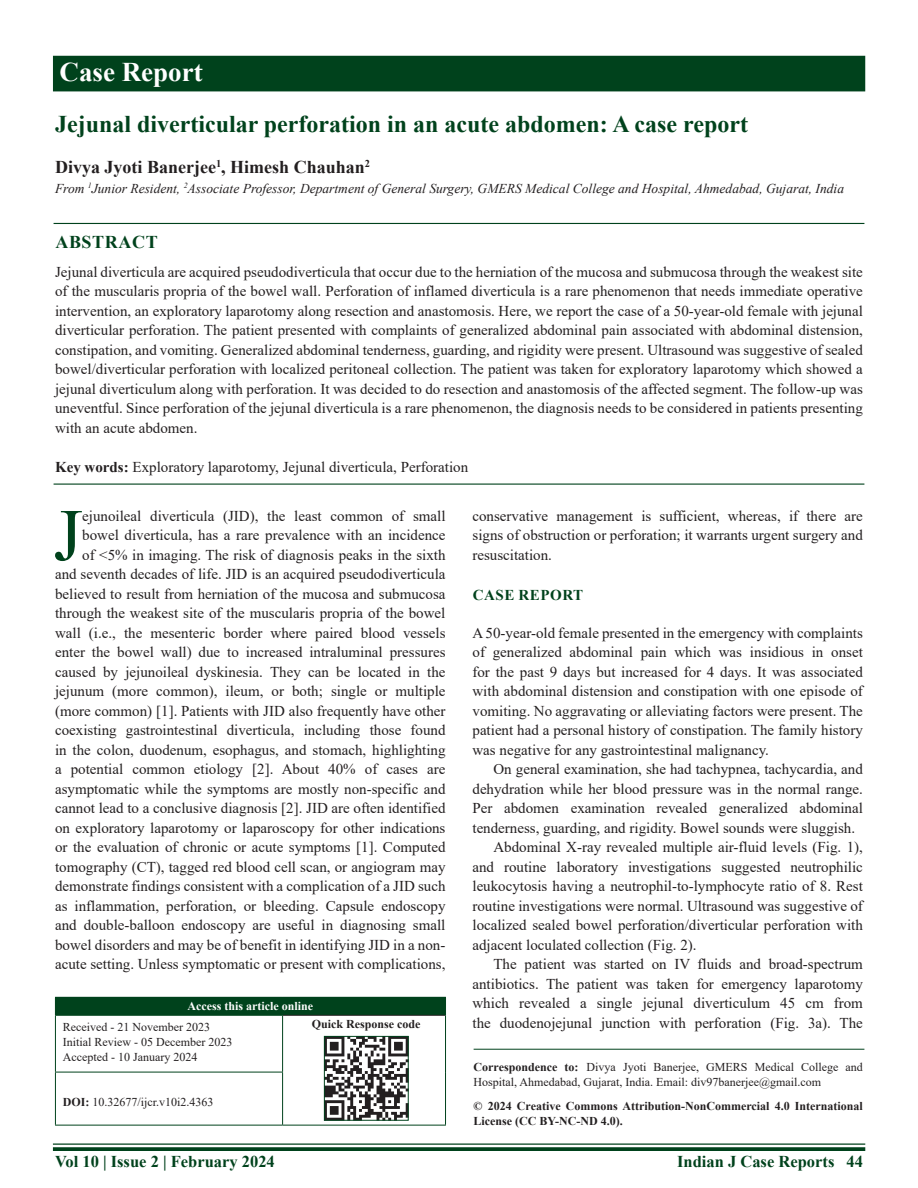
<style>
.page{position:relative;width:918px;height:1188px;background:#fff}
.page>*{position:absolute;margin:0;border:0;box-sizing:border-box;transform-origin:0 0}
.DROP_CAP_TX{font:73.95px "Times New Roman";color:#00421c}
.AH{font:700 27px "Times New Roman";color:#fff}
.AT{font:700 24px "Times New Roman";color:#00421c}
.AU{font:700 18px "Times New Roman";color:#231f20}
.ABSH{font:700 18px "Times New Roman";letter-spacing:.035em;color:#00421c}
.RF{font:700 16.5px "Times New Roman";color:#00421c}
.DROP_CAP_TX-2{font:15px/19.5px "Times New Roman";color:#231f20;text-align:right}
.ABS{font:15px/19.5px "Times New Roman";color:#231f20;text-align:justify}
.TX{font:15px/19.5px "Times New Roman";color:#231f20;text-align:justify}
.TXFL{font:15px/19.5px "Times New Roman";color:#231f20;text-align:justify}
.KWD{font:15px "Times New Roman";color:#231f20}
.t1{font:700 15px "Times New Roman";letter-spacing:.035em;color:#00421c}
.AFF{font:italic 13.5px "Times New Roman";color:#231f20}
.ADD{font:12px/15px "Times New Roman";color:#231f20}
.CR{font:700 12px/15px "Times New Roman";color:#231f20}
.HIS{font:12px/15px "Times New Roman";color:#231f20}
.DOI{font:12px "Times New Roman";color:#231f20}
.AAO{font:700 12px "Times New Roman";color:#fff}
.QR{font:700 12px "Times New Roman";color:#231f20}
.s1{font-weight:700}
</style>
<div class="page">
<hr style="left:53px;top:1143px;width:812px;height:2px;background:#00421c">
<svg style="left:53px;top:1147px;width:812px;height:4px;fill:#00421c"></svg>
<div style="left:53px;top:56px;width:812px;height:35px;background:#00421c"></div>
<hr style="left:54px;top:223px;width:810px;height:1px;background:#00421c">
<hr style="left:54px;top:484px;width:810px;height:1px;background:#00421c">
<div style="left:55px;top:997px;width:391px;height:18px;background:#00421c"></div>
<hr style="left:283px;top:1015px;width:162px;height:1px;background:#231f20">
<hr style="left:55px;top:1016px;width:1px;height:56px;background:#00421c">
<hr style="left:55px;top:1015px;width:228px;height:1px;background:#00421c">
<hr style="left:282px;top:1016px;width:1px;height:56px;background:#00421c">
<hr style="left:445px;top:1015px;width:1px;height:57px;background:#00421c">
<hr style="left:445px;top:1072px;width:1px;height:53px;background:#00421c">
<hr style="left:55px;top:1072px;width:1px;height:53px;background:#00421c">
<hr style="left:55px;top:1072px;width:228px;height:1px;background:#00421c">
<hr style="left:55px;top:1125px;width:228px;height:1px;background:#00421c">
<hr style="left:282px;top:1072px;width:1px;height:53px;background:#00421c">
<hr style="left:283px;top:1125px;width:163px;height:1px;background:#00421c">
<img style="left:326px;top:1038px;width:80px;height:80px">
<div style="left:324px;top:1036px;width:84px;height:84px;border:1px solid #00421c"></div>
<hr style="left:474px;top:1049px;width:390px;height:1px;background:#00421c">
<p class="AH" style="left:60px;top:52px;width:145px">Case Report</p>
<p class="AT" style="left:55px;top:106px;width:695px">Jejunal diverticular perforation in an acute abdomen: A case report</p>
<p class="AU" style="left:55px;top:154px;width:316px">Divya Jyoti Banerjee<sup>1</sup>, Himesh Chauhan<sup>2</sup></p>
<p class="AFF" style="left:55px;top:179px;width:791px">From <sup>1</sup>Junior Resident, <sup>2</sup>Associate Professor, Department of General Surgery, GMERS Medical College and Hospital, Ahmedabad, Gujarat, India</p>
<p class="ABSH" style="left:55px;top:229px;width:104px">ABSTRACT</p>
<p class="ABS" style="left:55px;top:261px;width:809px">Jejunal diverticula are acquired pseudodiverticula that occur due to the herniation of the mucosa and submucosa through the weakest site of the muscularis propria of the bowel wall. Perforation of inflamed diverticula is a rare phenomenon that needs immediate operative intervention, an exploratory laparotomy along resection and anastomosis. Here, we report the case of a 50-year-old female with jejunal diverticular perforation. The patient presented with complaints of generalized abdominal pain associated with abdominal distension, constipation, and vomiting. Generalized abdominal tenderness, guarding, and rigidity were present. Ultrasound was suggestive of sealed bowel/diverticular perforation with localized peritoneal collection. The patient was taken for exploratory laparotomy which showed a jejunal diverticulum along with perforation. It was decided to do resection and anastomosis of the affected segment. The follow-up was uneventful. Since perforation of the jejunal diverticula is a rare phenomenon, the diagnosis needs to be considered in patients presenting with an acute abdomen.</p>
<p class="KWD" style="left:55px;top:456px;width:415px"><span class="s1">Key words:</span> Exploratory laparotomy, Jejunal diverticula, Perforation</p>
<p class="DROP_CAP_TX-2" style="left:55px;top:506px;width:392px">ejunoileal diverticula (JID), the least common of small bowel diverticula, has a rare prevalence with an incidence<br>of &lt;5% in imaging. The risk of diagnosis peaks in the sixth<br>and seventh decades of life. JID is an acquired pseudodiverticula believed to result from herniation of the mucosa and submucosa through the weakest site of the muscularis propria of the bowel wall (i.e., the mesenteric border where paired blood vessels enter the bowel wall) due to increased intraluminal pressures caused by jejunoileal dyskinesia. They can be located in the jejunum (more common), ileum, or both; single or multiple (more common) [1]. Patients with JID also frequently have other coexisting gastrointestinal diverticula, including those found in the colon, duodenum, esophagus, and stomach, highlighting a potential common etiology [2]. About 40% of cases are asymptomatic while the symptoms are mostly non-specific and cannot lead to a conclusive diagnosis [2]. JID are often identified on exploratory laparotomy or laparoscopy for other indications or the evaluation of chronic or acute symptoms [1]. Computed tomography (CT), tagged red blood cell scan, or angiogram may demonstrate findings consistent with a complication of a JID such as inflammation, perforation, or bleeding. Capsule endoscopy and double-balloon endoscopy are useful in diagnosing small bowel disorders and may be of benefit in identifying JID in a non&shy;acute setting. Unless symptomatic or present with complications,</p>
<p class="DROP_CAP_TX-2" style="left:472px;top:506px;width:392px;text-align:justify">conservative management is sufficient, whereas, if there are signs of obstruction or perforation; it warrants urgent surgery and resuscitation.</p>
<p class="DROP_CAP_TX" style="left:54px;top:483px;width:30px">J</p>
<h1 class="t1" style="left:473px;top:585px;width:112px">CASE REPORT</h1>
<p class="TXFL" style="left:472px;top:623px;width:392px">A 50-year-old female presented in the emergency with complaints of generalized abdominal pain which was insidious in onset for the past 9 days but increased for 4 days. It was associated with abdominal distension and constipation with one episode of vomiting. No aggravating or alleviating factors were present. The patient had a personal history of constipation. The family history was negative for any gastrointestinal malignancy.</p>
<p class="TX" style="left:472px;top:759px;width:392px;text-indent:21px">On general examination, she had tachypnea, tachycardia, and dehydration while her blood pressure was in the normal range.<br>Per abdomen examination revealed generalized abdominal tenderness, guarding, and rigidity. Bowel sounds were sluggish.</p>
<p class="TX" style="left:472px;top:837px;width:392px;text-indent:21px">Abdominal X-ray revealed multiple air-fluid levels (Fig. 1), and routine laboratory investigations suggested neutrophilic leukocytosis having a neutrophil-to-lymphocyte ratio of 8. Rest routine investigations were normal. Ultrasound was suggestive of localized sealed bowel perforation/diverticular perforation with adjacent loculated collection (Fig. 2).</p>
<p class="TX" style="left:472px;top:954px;width:392px;text-indent:21px">The patient was started on IV fluids and broad-spectrum antibiotics. The patient was taken for emergency laparotomy which revealed a single jejunal diverticulum 45 cm from the duodenojejunal junction with perforation (Fig. 3a). The</p>
<p class="AAO" style="left:188px;top:998px;width:127px">Access this article online</p>
<p class="HIS" style="left:63px;top:1019px;width:171px">Received - 21 November 2023<br>Initial Review - 05 December 2023<br>Accepted - 10 January 2024</p>
<p class="QR" style="left:312px;top:1015px;width:110px">Quick Response code</p>
<p class="DOI" style="left:63px;top:1094px;width:152px"><span class="s1">DOI:</span> 10.32677/ijcr.v10i2.4363</p>
<p class="ADD" style="left:474px;top:1059px;width:391px"><span class="s1">Correspondence to:</span> Divya Jyoti Banerjee, GMERS Medical College and<br>Hospital, Ahmedabad, Gujarat, India. Email: div97banerjee@gmail.com</p>
<p class="CR" style="left:474px;top:1099px;width:391px">© 2024 Creative Commons Attribution-NonCommercial 4.0 International<br>License (CC BY-NC-ND 4.0).</p>
<p class="RF" style="left:55px;top:1150px;width:221px">Vol 10 | Issue 2 | February 2024</p>
<p class="RF" style="left:677px;top:1150px;width:187px">Indian J Case Reports 44</p>
</div>
